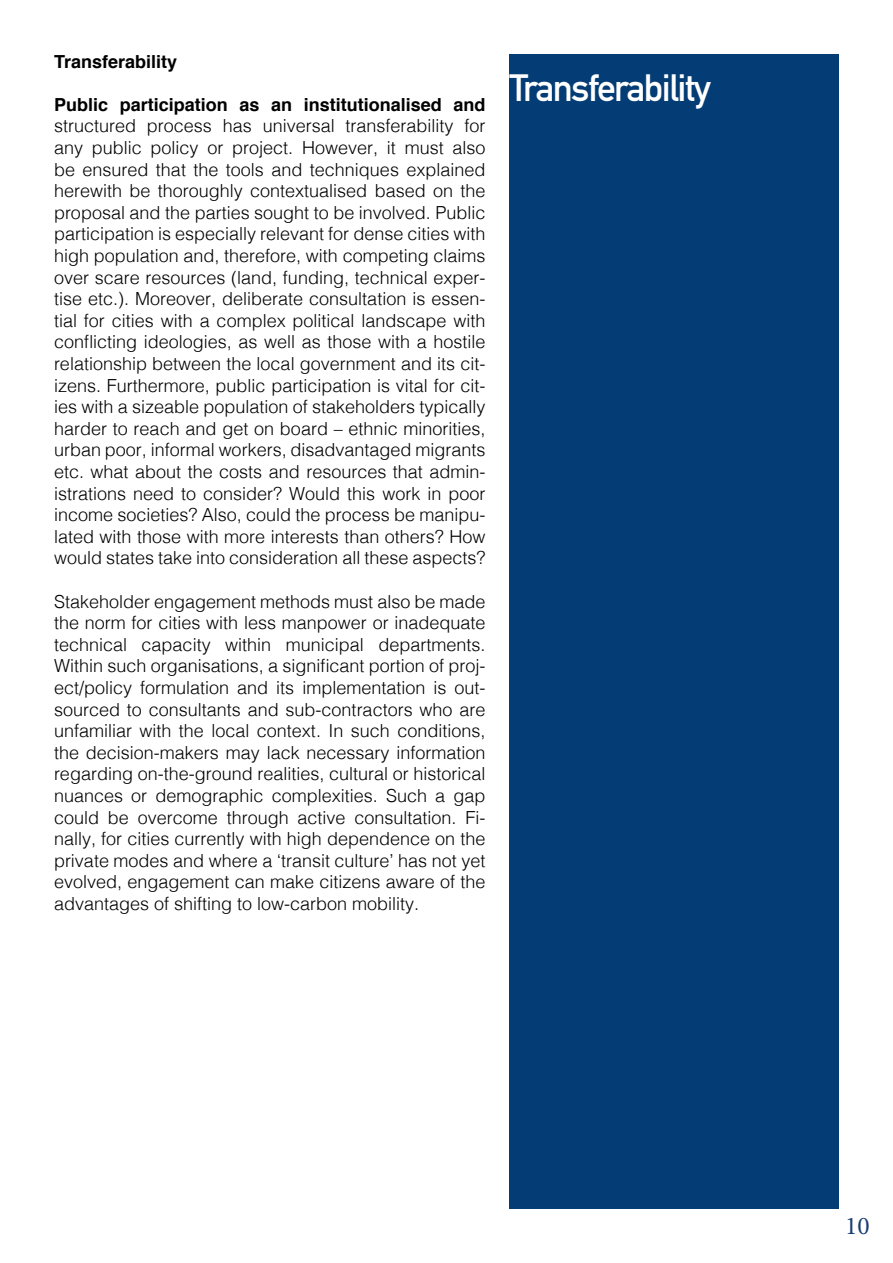
<style>
.page{position:relative;width:893px;height:1263px;background:#fff}
.page>*{position:absolute;margin:0;border:0;box-sizing:border-box;transform-origin:0 0}
.t1{font:700 37.5px "DIN Alternate";letter-spacing:-.04em;color:#fff}
.t2{font:25.5px "Minion Pro";color:#1b3f73}
.t3{font:300 18px/21.6px "Helvetica";color:#000;text-align:justify}
.t4{font:700 18px "Helvetica";color:#000}
.s1{font-weight:700}
</style>
<div class="page">
<div style="left:509px;top:54px;width:330px;height:1155px;background:#043c75"></div>
<p class="t4" style="left:54px;top:47px;width:125px">Transferability</p>
<p class="t3" style="left:54px;top:92px;width:433px"><span class="s1">Public participation as an institutionalised and </span>structured process has universal transferability for any public policy or project. However, it must also be ensured that the tools and techniques explained herewith be thoroughly contextualised based on the proposal and the parties sought to be involved. Public participation is especially relevant for dense cities with high population and, therefore, with competing claims over scare resources (land, funding, technical exper&shy;tise etc.). Moreover, deliberate consultation is essen&shy;tial for cities with a complex political landscape with conflicting ideologies, as well as those with a hostile relationship between the local government and its cit&shy;izens. Furthermore, public participation is vital for cit&shy;ies with a sizeable population of stakeholders typically harder to reach and get on board – ethnic minorities, urban poor, informal workers, disadvantaged migrants etc. what about the costs and resources that admin&shy;istrations need to consider? Would this work in poor income societies? Also, could the process be manipu&shy;lated with those with more interests than others? How would states take into consideration all these aspects?</p>
<p class="t3" style="left:54px;top:589px;width:433px">Stakeholder engagement methods must also be made the norm for cities with less manpower or inadequate technical capacity within municipal departments.<br>Within such organisations, a significant portion of proj&shy;ect/policy formulation and its implementation is out&shy;sourced to consultants and sub-contractors who are unfamiliar with the local context. In such conditions, the decision-makers may lack necessary information regarding on-the-ground realities, cultural or historical nuances or demographic complexities. Such a gap could be overcome through active consultation. Fi&shy;nally, for cities currently with high dependence on the private modes and where a ‘transit culture’ has not yet evolved, engagement can make citizens aware of the advantages of shifting to low-carbon mobility.</p>
<p class="t1" style="left:509px;top:59px;width:203px">Transferability</p>
<p class="t2" style="left:845px;top:1208px;width:26px">10</p>
</div>
